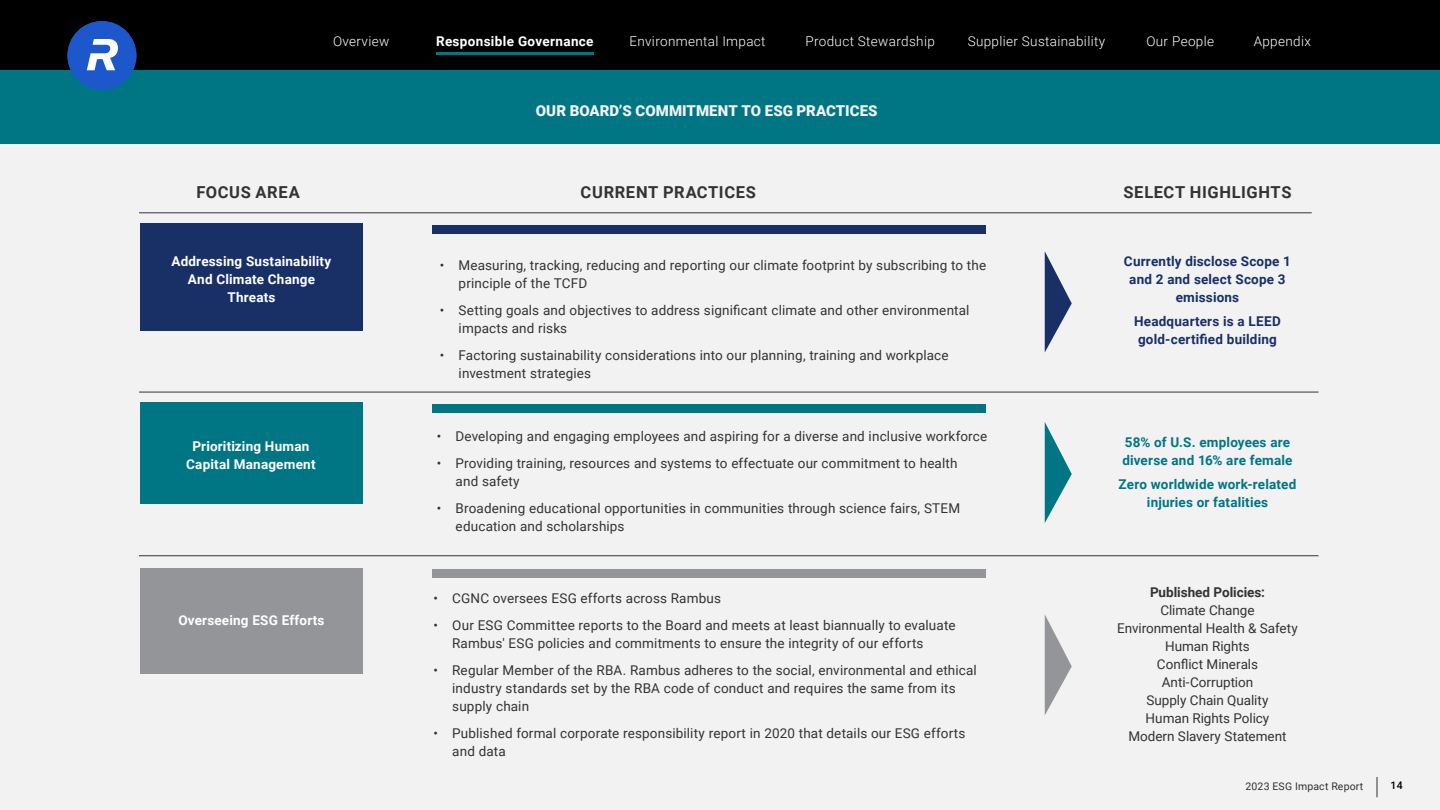
<style>
.page{position:relative;width:1440px;height:810px;background:#fff}
.page>*{position:absolute;margin:0;border:0;box-sizing:border-box;transform-origin:0 0}
.t1{font:700 16.5px "Roboto";letter-spacing:.035em;color:#333}
.Infographic_H1{font:900 15px "Roboto";color:#f2f2f2}
.BODY{font:13.5px/18px "Roboto";letter-spacing:.01em;color:#333}
.BODY-2{font:700 13.5px/18px "Roboto";letter-spacing:.015em;color:#fff;text-align:center}
.BODY-3{font:700 13.5px/18px "Roboto";letter-spacing:.015em;color:#183066;text-align:center}
.BODY-4{font:700 13.5px/18px "Roboto";letter-spacing:.01em;color:#007685}
.t2{font:300 13.5px "Roboto";letter-spacing:.025em;color:#fff}
.t3{font:10.5px "Roboto";letter-spacing:.015em;color:#333}
.t4{font:500 10.5px "Roboto";color:#000}
.s1{font-weight:700}
</style>
<div class="page">
<div style="left:0;top:0;width:1440px;height:70px;background:#000"></div>
<hr style="left:436px;top:52px;width:158px;height:3px;background:#007685">
<div style="left:0;top:70px;width:1440px;height:740px;background:#f2f2f2"></div>
<div style="left:0;top:70px;width:1440px;height:74px;background:#007685"></div>
<div style="left:140px;top:223px;width:223px;height:108px;background:#183066"></div>
<div style="left:140px;top:403px;width:223px;height:101px;background:#007685"></div>
<div style="left:140px;top:568px;width:223px;height:106px;background:#939598"></div>
<svg style="left:1045px;top:422px;width:27px;height:101px"></svg>
<svg style="left:1045px;top:252px;width:27px;height:100px"></svg>
<svg style="left:1045px;top:615px;width:27px;height:100px"></svg>
<hr style="left:139px;top:392px;width:1179px;height:1px;background:#333">
<hr style="left:139px;top:213px;width:1173px;height:1px;background:#333">
<hr style="left:139px;top:556px;width:1179px;height:1px;background:#333">
<div style="left:432px;top:225px;width:554px;height:9px;background:#183066"></div>
<div style="left:432px;top:404px;width:554px;height:9px;background:#007685"></div>
<div style="left:432px;top:569px;width:554px;height:9px;background:#939598"></div>
<svg style="left:68px;top:21px;width:68px;height:69px"></svg>
<p class="t2" style="left:333px;top:32px;width:58px">Overview</p>
<p class="BODY-2" style="left:436px;top:32px;width:159px">Responsible Governance</p>
<p class="t2" style="left:629px;top:32px;width:138px">Environmental Impact</p>
<p class="t2" style="left:806px;top:32px;width:131px">Product Stewardship</p>
<p class="t2" style="left:968px;top:32px;width:139px">Supplier Sustainability</p>
<p class="t2" style="left:1146px;top:32px;width:69px">Our People</p>
<p class="t2" style="left:1254px;top:32px;width:59px">Appendix</p>
<p class="Infographic_H1" style="left:536px;top:100px;width:343px">OUR BOARD’S COMMITMENT TO ESG PRACTICES</p>
<h2 class="t1" style="left:196px;top:181px;width:105px">FOCUS AREA</h2>
<h2 class="t1" style="left:581px;top:181px;width:177px">CURRENT PRACTICES</h2>
<h2 class="t1" style="left:1123px;top:181px;width:170px">SELECT HIGHLIGHTS</h2>
<p class="BODY-2" style="left:172px;top:252px;width:161px">Addressing Sustainability<br>And Climate Change<br>Threats</p>
<p class="BODY-2" style="left:186px;top:436px;width:131px">Prioritizing Human<br>Capital Management</p>
<p class="BODY-2" style="left:178px;top:610px;width:148px">Overseeing ESG Efforts</p>
<p class="BODY" style="left:459px;top:256px;width:529px;text-indent:-19px">• Measuring, tracking, reducing and reporting our climate footprint by subscribing to the principle of the TCFD</p>
<p class="BODY" style="left:459px;top:301px;width:512px;text-indent:-19px">• Setting goals and objectives to address significant climate and other environmental impacts and risks</p>
<p class="BODY" style="left:459px;top:346px;width:492px;text-indent:-19px">• Factoring sustainability considerations into our planning, training and workplace investment strategies</p>
<p class="BODY" style="left:437px;top:427px;width:552px">• Developing and engaging employees and aspiring for a diverse and inclusive workforce</p>
<p class="BODY" style="left:456px;top:454px;width:503px;text-indent:-19px">• Providing training, resources and systems to effectuate our commitment to health and safety</p>
<p class="BODY" style="left:456px;top:499px;width:506px;text-indent:-19px">• Broadening educational opportunities in communities through science fairs, STEM education and scholarships</p>
<p class="BODY" style="left:434px;top:589px;width:289px">• CGNC oversees ESG efforts across Rambus</p>
<p class="BODY" style="left:452px;top:616px;width:505px;text-indent:-19px">• Our ESG Committee reports to the Board and meets at least biannually to evaluate<br>Rambus' ESG policies and commitments to ensure the integrity of our efforts</p>
<p class="BODY" style="left:452px;top:661px;width:526px;text-indent:-19px">• Regular Member of the RBA. Rambus adheres to the social, environmental and ethical industry standards set by the RBA code of conduct and requires the same from its supply chain</p>
<p class="BODY" style="left:452px;top:724px;width:515px;text-indent:-19px">• Published formal corporate responsibility report in 2020 that details our ESG efforts and data</p>
<p class="BODY-3" style="left:1124px;top:251px;width:169px">Currently disclose Scope 1 and 2 and select Scope 3 emissions</p>
<p class="BODY-3" style="left:1134px;top:311px;width:148px;text-align:left">Headquarters is a LEED gold-certified building</p>
<p class="BODY-4" style="left:1122px;top:433px;width:172px">58% of U.S. employees are diverse and 16% are female</p>
<p class="BODY-4" style="left:1119px;top:475px;width:179px;text-align:center">Zero worldwide work-related injuries or fatalities</p>
<p class="BODY" style="left:1117px;top:583px;width:182px;text-align:center"><span class="s1">Published Policies:<br></span>Climate Change<br>Environmental Health &amp; Safety<br>Human Rights<br>Conflict Minerals<br>Anti-Corruption<br>Supply Chain Quality<br>Human Rights Policy<br>Modern Slavery Statement</p>
<p class="t3" style="left:1246px;top:778px;width:119px">2023 ESG Impact Report</p>
<p class="t4" style="left:1390px;top:778px;width:14px">14</p>
</div>
